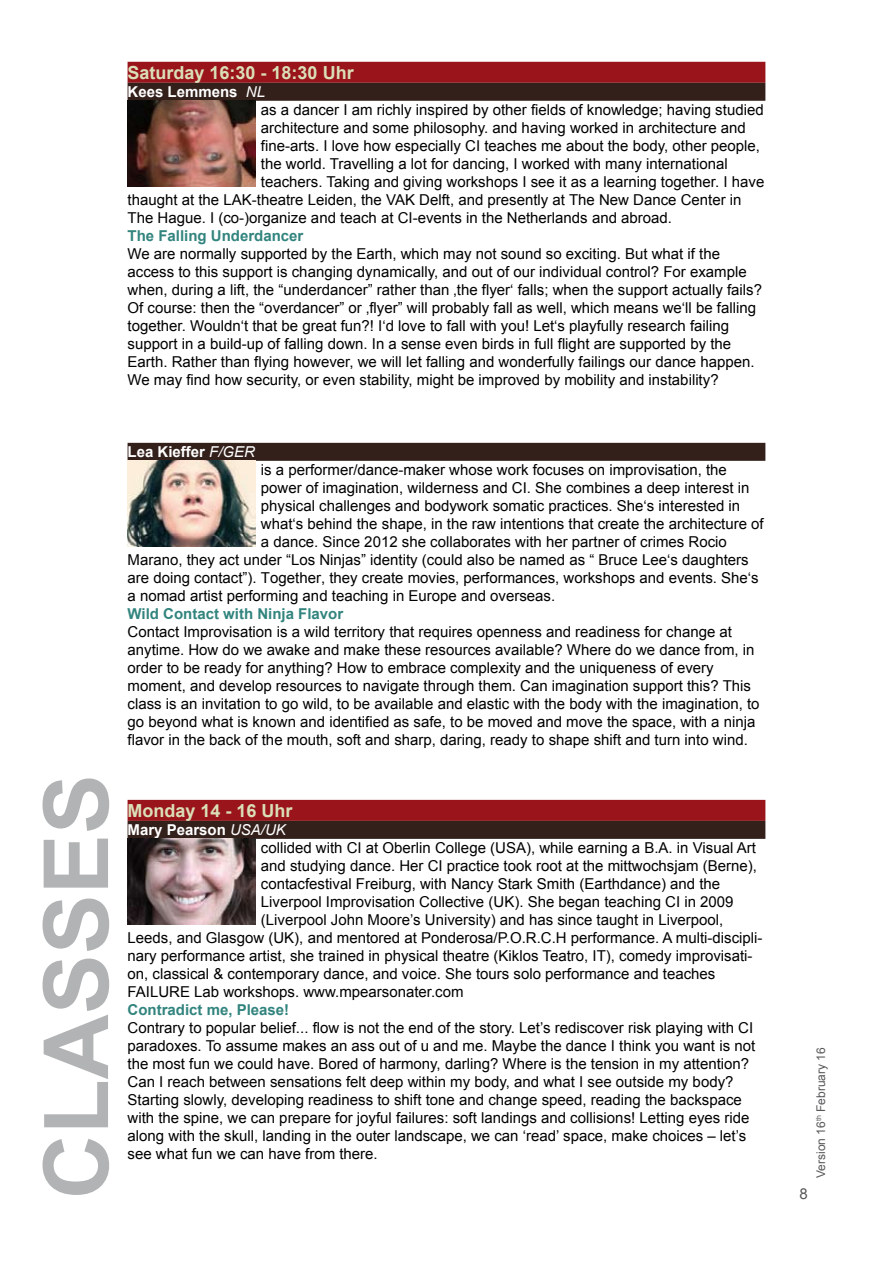
<style>
.page{position:relative;width:893px;height:1263px;background:#fff}
.page>*{position:absolute;margin:0;border:0;box-sizing:border-box;transform-origin:0 0}
.t1{font:700 90px "Arial";color:#b1b3b4}
.t2{font:700 18px "Arial";color:#dbdfb8}
.t3{font:15px/18px "Arial";color:#000}
.t4{font:700 15px "Arial";color:#32847e}
.t5{font:700 15px "Arial";color:#fff}
.t6{font:15px "Arial";color:#58585a}
.t7{font:12px "Arial";color:#58585a}
.s1{font-weight:400;font-style:italic}
</style>
<div class="page">
<div style="left:128px;top:62px;width:637px;height:21px;background:#9a141b"></div>
<div style="left:128px;top:83px;width:637px;height:18px;background:#33201b"></div>
<div style="left:128px;top:443px;width:637px;height:18px;background:#33201b"></div>
<div style="left:128px;top:800px;width:637px;height:21px;background:#9a141b"></div>
<div style="left:128px;top:821px;width:637px;height:18px;background:#33201b"></div>
<img style="left:128px;top:101px;width:127px;height:86px">
<img style="left:128px;top:461px;width:127px;height:86px">
<img style="left:128px;top:839px;width:127px;height:86px">
<p class="t2" style="left:128px;top:60px;width:228px">Saturday 16:30 - 18:30 Uhr</p>
<p class="t5" style="left:128px;top:81px;width:139px">Kees Lemmens <span class="s1">NL</span></p>
<p class="t3" style="left:261px;top:100px;width:504px">as a dancer I am richly inspired by other fields of knowledge; having studied</p>
<p class="t3" style="left:261px;top:118px;width:486px">architecture and some philosophy. and having worked in architecture and</p>
<p class="t3" style="left:261px;top:136px;width:501px">fine-arts. I love how especially CI teaches me about the body, other people,</p>
<p class="t3" style="left:261px;top:154px;width:468px">the world. Travelling a lot for dancing, I worked with many international</p>
<p class="t3" style="left:261px;top:172px;width:505px">teachers. Taking and giving workshops I see it as a learning together. I have</p>
<p class="t3" style="left:128px;top:190px;width:615px">thaught at the LAK-theatre Leiden, the VAK Delft, and presently at The New Dance Center in</p>
<p class="t3" style="left:128px;top:208px;width:546px">The Hague. I (co-)organize and teach at CI-events in the Netherlands and abroad.</p>
<p class="t4" style="left:128px;top:225px;width:177px">The Falling Underdancer</p>
<p class="t3" style="left:128px;top:244px;width:636px">We are normally supported by the Earth, which may not sound so exciting. But what if the access to this support is changing dynamically, and out of our individual control? For example when, during a lift, the “underdancer” rather than ‚the flyer‘ falls; when the support actually fails?<br>Of course: then the “overdancer” or ‚flyer” will probably fall as well, which means we‘ll be falling together. Wouldn‘t that be great fun?! I‘d love to fall with you! Let‘s playfully research failing support in a build-up of falling down. In a sense even birds in full flight are supported by the Earth. Rather than flying however, we will let falling and wonderfully failings our dance happen.<br>We may find how security, or even stability, might be improved by mobility and instability?</p>
<h1 class="t1" style="left:17px;top:1199px;width:427px;rotate:-90deg">CLASSES</h1>
<p class="t5" style="left:128px;top:441px;width:129px">Lea Kieffer <span class="s1">F/GER</span></p>
<p class="t3" style="left:261px;top:460px;width:467px">is a performer/dance-maker whose work focuses on improvisation, the</p>
<p class="t3" style="left:261px;top:478px;width:490px">power of imagination, wilderness and CI. She combines a deep interest in</p>
<p class="t3" style="left:261px;top:496px;width:481px">physical challenges and bodywork somatic practices. She‘s interested in</p>
<p class="t3" style="left:261px;top:514px;width:504px">what‘s behind the shape, in the raw intentions that create the architecture of</p>
<p class="t3" style="left:261px;top:532px;width:468px">a dance. Since 2012 she collaborates with her partner of crimes Rocio</p>
<p class="t3" style="left:128px;top:550px;width:623px">Marano, they act under “Los Ninjas” identity (could also be named as “ Bruce Lee‘s daughters</p>
<p class="t3" style="left:128px;top:568px;width:633px">are doing contact”). Together, they create movies, performances, workshops and events. She‘s</p>
<p class="t3" style="left:128px;top:586px;width:429px">a nomad artist performing and teaching in Europe and overseas.</p>
<p class="t4" style="left:128px;top:603px;width:217px">Wild Contact with Ninja Flavor</p>
<p class="t3" style="left:128px;top:622px;width:633px">Contact Improvisation is a wild territory that requires openness and readiness for change at anytime. How do we awake and make these resources available? Where do we dance from, in order to be ready for anything? How to embrace complexity and the uniqueness of every moment, and develop resources to navigate through them. Can imagination support this? This class is an invitation to go wild, to be available and elastic with the body with the imagination, to go beyond what is known and identified as safe, to be moved and move the space, with a ninja flavor in the back of the mouth, soft and sharp, daring, ready to shape shift and turn into wind.</p>
<p class="t2" style="left:128px;top:798px;width:167px">Monday 14 - 16 Uhr</p>
<p class="t5" style="left:128px;top:819px;width:160px">Mary Pearson <span class="s1">USA/UK</span></p>
<p class="t3" style="left:261px;top:838px;width:496px">collided with CI at Oberlin College (USA), while earning a B.A. in Visual Art</p>
<p class="t3" style="left:261px;top:856px;width:498px">and studying dance. Her CI practice took root at the mittwochsjam (Berne),</p>
<p class="t3" style="left:261px;top:874px;width:461px">contacfestival Freiburg, with Nancy Stark Smith (Earthdance) and the</p>
<p class="t3" style="left:261px;top:892px;width:474px">Liverpool Improvisation Collective (UK). She began teaching CI in 2009</p>
<p class="t3" style="left:261px;top:910px;width:464px">(Liverpool John Moore’s University) and has since taught in Liverpool,</p>
<p class="t3" style="left:128px;top:928px;width:637px">Leeds, and Glasgow (UK), and mentored at Ponderosa/P.O.R.C.H performance. A multi-discipli-</p>
<p class="t3" style="left:128px;top:946px;width:626px">nary performance artist, she trained in physical theatre (Kiklos Teatro, IT), comedy improvisati-</p>
<p class="t3" style="left:128px;top:964px;width:589px">on, classical &amp; contemporary dance, and voice. She tours solo performance and teaches</p>
<p class="t3" style="left:128px;top:982px;width:337px">FAILURE Lab workshops. www.mpearsonater.com</p>
<p class="t4" style="left:128px;top:999px;width:163px">Contradict me, Please!</p>
<p class="t3" style="left:128px;top:1018px;width:629px">Contrary to popular belief... flow is not the end of the story. Let’s rediscover risk playing with CI paradoxes. To assume makes an ass out of u and me. Maybe the dance I think you want is not the most fun we could have. Bored of harmony, darling? Where is the tension in my attention?<br>Can I reach between sensations felt deep within my body, and what I see outside my body?<br>Starting slowly, developing readiness to shift tone and change speed, reading the backspace with the spine, we can prepare for joyful failures: soft landings and collisions! Letting eyes ride along with the skull, landing in the outer landscape, we can ‘read’ space, make choices – let’s see what fun we can have from there.</p>
<p class="t6" style="left:800px;top:1184px;width:10px">8</p>
<p class="t7" style="left:813px;top:1178px;width:132px;rotate:-90deg">Version 16<sup>th</sup> February 16</p>
</div>
